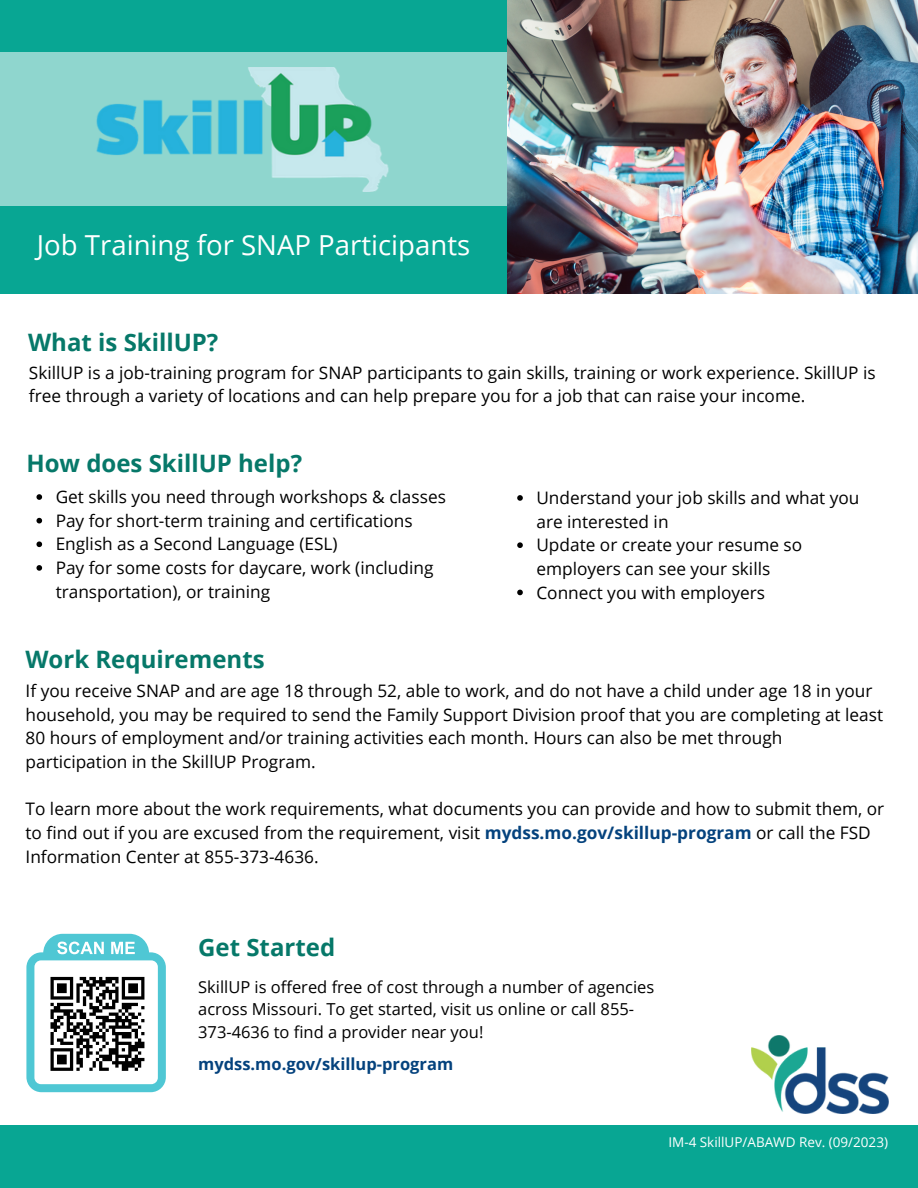
<style>
.page{position:relative;width:918px;height:1188px;background:#fff}
.page>*{position:absolute;margin:0;border:0;box-sizing:border-box;transform-origin:0 0}
.t1{font:27.6px "Open Sans";color:#fff}
.t2{font:700 24px "Open Sans";color:#067869}
.t3{font:17.25px/23.7px "Open Sans";color:#000}
.t4{font:16.5px/22.5px "Open Sans";color:#000}
.t5{font:700 16.5px "Open Sans";color:#04427d}
.t6{font:13.5px "Open Sans";color:#fff}
.s1{font-weight:700;color:#04427d}
</style>
<div class="page">
<div style="left:0;top:0;width:523px;height:294px;background:#08a693"></div>
<div style="left:0;top:1125px;width:918px;height:63px;background:#08a693"></div>
<img style="left:752px;top:1036px;width:137px;height:77px">
<div style="left:0;top:53px;width:523px;height:153px;background:#8fd6ce"></div>
<img style="left:508px;top:0;width:410px;height:294px">
<div style="left:26px;top:952px;width:140px;height:140px;background:#4fc7d4;border-radius:15px"></div>
<div style="left:34px;top:960px;width:124px;height:124px;background:#fff;border-radius:7px"></div>
<svg style="left:43px;top:934px;width:106px;height:20px"></svg>
<svg style="left:50px;top:976px;width:95px;height:95px"></svg>
<svg style="left:36px;top:494px;width:6px;height:6px"></svg>
<svg style="left:36px;top:518px;width:6px;height:5px"></svg>
<svg style="left:36px;top:541px;width:6px;height:6px"></svg>
<svg style="left:36px;top:565px;width:6px;height:6px"></svg>
<svg style="left:517px;top:495px;width:6px;height:6px"></svg>
<svg style="left:517px;top:542px;width:6px;height:6px"></svg>
<svg style="left:517px;top:590px;width:6px;height:5px"></svg>
<img style="left:96px;top:67px;width:293px;height:124px">
<p class="t1" style="left:37px;top:225px;width:435px">Job Training for SNAP Participants</p>
<p class="t2" style="left:28px;top:325px;width:192px">What is SkillUP?</p>
<p class="t3" style="left:29px;top:360px;width:848px">SkillUP is a job-training program for SNAP participants to gain skills, training or work experience. SkillUP is free through a variety of locations and can help prepare you for a job that can raise your income.</p>
<p class="t2" style="left:26px;top:446px;width:277px">How does SkillUP help?</p>
<p class="t3" style="left:56px;top:485px;width:392px">Get skills you need through workshops &amp; classes</p>
<p class="t3" style="left:56px;top:508px;width:358px">Pay for short-term training and certifications</p>
<p class="t3" style="left:56px;top:532px;width:283px">English as a Second Language (ESL)</p>
<p class="t3" style="left:56px;top:556px;width:379px">Pay for some costs for daycare, work (including transportation), or training</p>
<p class="t2" style="left:25px;top:642px;width:241px">Work Requirements</p>
<p class="t3" style="left:536px;top:486px;width:325px">Understand your job skills and what you are interested in</p>
<p class="t3" style="left:536px;top:533px;width:267px">Update or create your resume so employers can see your skills</p>
<p class="t3" style="left:536px;top:580px;width:230px">Connect you with employers</p>
<p class="t3" style="left:26px;top:679px;width:859px">If you receive SNAP and are age 18 through 52, able to work, and do not have a child under age 18 in your household, you may be required to send the Family Support Division proof that you are completing at least 80 hours of employment and/or training activities each month. Hours can also be met through participation in the SkillUP Program.</p>
<p class="t3" style="left:26px;top:797px;width:860px">To learn more about the work requirements, what documents you can provide and how to submit them, or to find out if you are excused from the requirement, visit <span class="s1">mydss.mo.gov/skillup-program</span> or call the FSD<br>Information Center at 855-373-4636.</p>
<p class="t2" style="left:198px;top:931px;width:138px">Get Started</p>
<p class="t4" style="left:198px;top:975px;width:458px">SkillUP is offered free of cost through a number of agencies across Missouri. To get started, visit us online or call 855-<br>373-4636 to find a provider near you!</p>
<p class="t5" style="left:198px;top:1053px;width:257px">mydss.mo.gov/skillup-program</p>
<p class="t6" style="left:668px;top:1133px;width:221px">IM-4 SkillUP/ABAWD Rev. (09/2023)</p>
</div>
